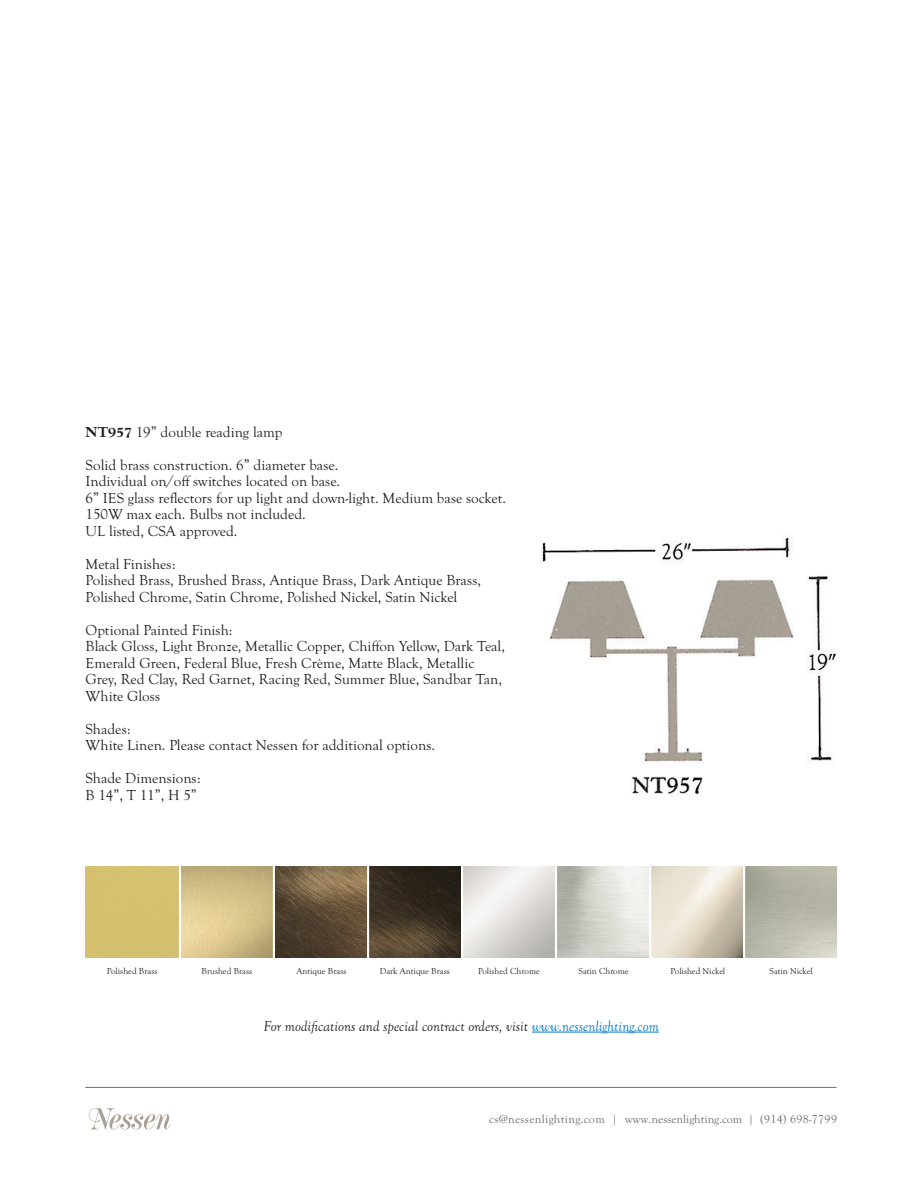
<style>
.page{position:relative;width:918px;height:1188px;background:#fff}
.page>*{position:absolute;margin:0;border:0;box-sizing:border-box;transform-origin:0 0}
.t1{font:15px/16.5px "Goudy Old Sty";color:#231f20}
.t2{font:italic 15px "Goudy Old Sty";color:#231f20}
.t3{font:12px "Goudy Old Sty";letter-spacing:.03em;color:#6c6d70}
.t4{font:9px "Goudy Old Sty";color:#231f20}
.s1{font-weight:700;font-stretch:expanded}
.s2{color:#0079c2}
</style>
<div class="page">
<hr style="left:532px;top:1032px;width:127px;height:1px;background:#0079c2">
<hr style="left:85px;top:1087px;width:752px;height:1px;background:#6c6d70">
<svg style="left:89px;top:1108px;width:82px;height:22px"></svg>
<img style="left:86px;top:867px;width:751px;height:91px">
<img style="left:540px;top:537px;width:296px;height:258px">
<p class="t1" style="left:86px;top:424px;width:198px"><span class="s1">NT957</span> 19” double reading lamp</p>
<p class="t1" style="left:86px;top:457px;width:254px">Solid brass construction. 6” diameter base.</p>
<p class="t1" style="left:86px;top:473px;width:256px">Individual on/off switches located on base.</p>
<p class="t1" style="left:86px;top:490px;width:422px">6” IES glass reflectors for up light and down-light. Medium base socket.</p>
<p class="t1" style="left:86px;top:506px;width:222px">150W max each. Bulbs not included.</p>
<p class="t1" style="left:86px;top:523px;width:153px">UL listed, CSA approved.</p>
<p class="t1" style="left:86px;top:556px;width:92px">Metal Finishes:</p>
<p class="t1" style="left:86px;top:572px;width:397px">Polished Brass, Brushed Brass, Antique Brass, Dark Antique Brass,<br>Polished Chrome, Satin Chrome, Polished Nickel, Satin Nickel</p>
<p class="t1" style="left:86px;top:622px;width:148px">Optional Painted Finish:</p>
<p class="t1" style="left:86px;top:638px;width:421px">Black Gloss, Light Bronze, Metallic Copper, Chiffon Yellow, Dark Teal, Emerald Green, Federal Blue, Fresh Crème, Matte Black, Metallic Grey, Red Clay, Red Garnet, Racing Red, Summer Blue, Sandbar Tan, White Gloss</p>
<p class="t1" style="left:86px;top:721px;width:47px">Shades:</p>
<p class="t1" style="left:86px;top:737px;width:351px">White Linen. Please contact Nessen for additional options.</p>
<p class="t1" style="left:86px;top:770px;width:117px">Shade Dimensions:</p>
<p class="t1" style="left:86px;top:787px;width:113px">B 14”, T 11”, H 5”</p>
<p class="t4" style="left:107px;top:966px;width:52px">Polished Brass</p>
<p class="t4" style="left:202px;top:966px;width:52px">Brushed Brass</p>
<p class="t4" style="left:297px;top:966px;width:52px">Antique Brass</p>
<p class="t4" style="left:380px;top:966px;width:72px">Dark Antique Brass</p>
<p class="t4" style="left:478px;top:966px;width:63px">Polished Chrome</p>
<p class="t4" style="left:579px;top:966px;width:52px">Satin Chrome</p>
<p class="t4" style="left:671px;top:966px;width:56px">Polished Nickel</p>
<p class="t4" style="left:770px;top:966px;width:45px">Satin Nickel</p>
<p class="t2" style="left:263px;top:1017px;width:397px">For modifications and special contract orders, visit <span class="s2">www.nessenlighting.com</span></p>
<p class="t3" style="left:489px;top:1112px;width:349px">cs@nessenlighting.com | www.nessenlighting.com | (914) 698-7799</p>
</div>
